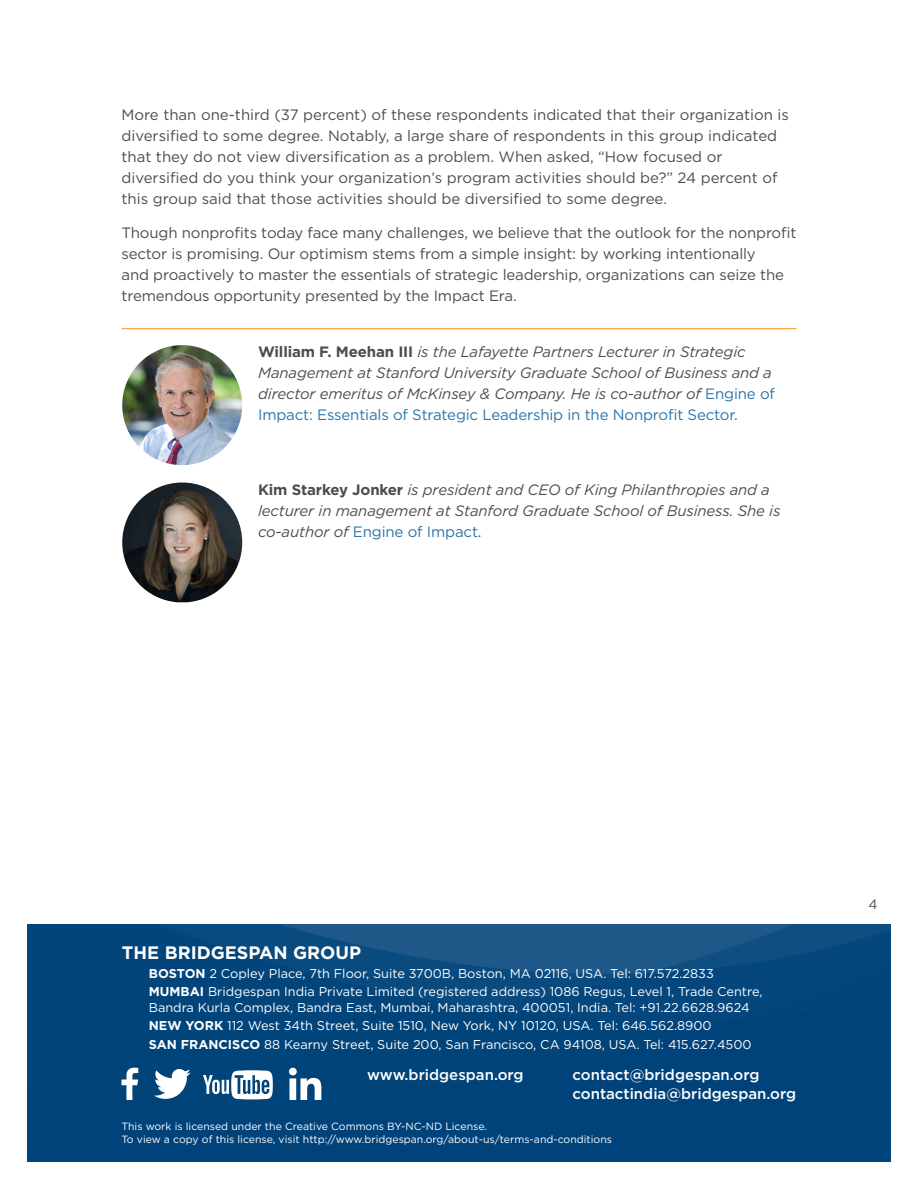
<style>
.page{position:relative;width:918px;height:1188px;background:#fff}
.page>*{position:absolute;margin:0;border:0;box-sizing:border-box;transform-origin:0 0}
.t1{font:700 18px "Gotham";color:#fff}
.t2{font:15px/21px "Gotham";letter-spacing:-.01em;color:#4c4d50}
.t3{font:italic 15px/21px "Gotham";letter-spacing:-.01em;color:#4c4d50}
.t4{font:500 15px/19.5px "Gotham";color:#fff}
.t5{font:13.5px "Gotham";color:#4c4d50}
.t6{font:12.75px/18.5px "Gotham";color:#fff}
.t7{font:10.5px/12.6px "Gotham";color:#fff}
.s1{font-weight:700;font-style:normal}
.s2{font-style:normal;color:#2a75a9}
.s3{font-style:normal}
.s4{font-weight:700}
</style>
<div class="page">
<svg style="left:27px;top:925px;width:864px;height:236px;background:#04467c"></svg>
<svg style="left:122px;top:1068px;width:16px;height:32px"></svg>
<svg style="left:154px;top:1069px;width:37px;height:30px"></svg>
<svg style="left:289px;top:1068px;width:32px;height:32px"></svg>
<svg style="left:203px;top:1070px;width:70px;height:29px"></svg>
<hr style="left:122px;top:328px;width:674px;height:1px;background:#f8971d">
<img style="left:122px;top:345px;width:120px;height:120px;border-radius:60px">
<img style="left:122px;top:483px;width:120px;height:119px;border-radius:59px">
<p class="t2" style="left:122px;top:104px;width:669px">More than one-third (37 percent) of these respondents indicated that their organization is diversified to some degree. Notably, a large share of respondents in this group indicated that they do not view diversification as a problem. When asked, “How focused or diversified do you think your organization’s program activities should be?” 24 percent of this group said that those activities should be diversified to some degree.</p>
<p class="t2" style="left:122px;top:222px;width:677px">Though nonprofits today face many challenges, we believe that the outlook for the nonprofit sector is promising. Our optimism stems from a simple insight: by working intentionally<br>and proactively to master the essentials of strategic leadership, organizations can seize the tremendous opportunity presented by the Impact Era.</p>
<p class="t3" style="left:258px;top:341px;width:518px"><span class="s1">William F. Meehan III</span> is the Lafayette Partners Lecturer in Strategic Management at Stanford University Graduate School of Business and a director emeritus of McKinsey &amp; Company. He is co-author of <span class="s2">Engine of Impact: Essentials of Strategic Leadership in the Nonprofit Sector</span><span class="s3">.</span></p>
<p class="t3" style="left:258px;top:478px;width:524px"><span class="s1">Kim Starkey Jonker</span> is president and CEO of King Philanthropies and a lecturer in management at Stanford Graduate School of Business. She is co-author of <span class="s2">Engine of Impact</span><span class="s3">.</span></p>
<p class="t1" style="left:122px;top:941px;width:241px">THE BRIDGESPAN GROUP</p>
<p class="t6" style="left:149px;top:964px;width:615px"><span class="s4">BOSTON</span> 2 Copley Place, 7th Floor, Suite 3700B, Boston, MA 02116, USA. Tel: 617.572.2833<br><span class="s4">MUMBAI</span> Bridgespan India Private Limited (registered address) 1086 Regus, Level 1, Trade Centre,</p>
<p class="t6" style="left:149px;top:998px;width:604px">Bandra Kurla Complex, Bandra East, Mumbai, Maharashtra, 400051, India. Tel: +91.22.6628.9624<br><span class="s4">NEW YORK</span> 112 West 34th Street, Suite 1510, New York, NY 10120, USA. Tel: 646.562.8900<br><span class="s4">SAN FRANCISCO</span> 88 Kearny Street, Suite 200, San Francisco, CA 94108, USA. Tel: 415.627.4500</p>
<p class="t4" style="left:367px;top:1065px;width:158px">www.bridgespan.org</p>
<p class="t4" style="left:573px;top:1064px;width:225px">contact@bridgespan.org contactindia@bridgespan.org</p>
<p class="t7" style="left:122px;top:1120px;width:492px">This work is licensed under the Creative Commons BY-NC-ND License.<br>To view a copy of this license, visit http://www.bridgespan.org/about-us/terms-and-conditions</p>
<p class="t5" style="left:868px;top:895px;width:11px">4</p>
</div>
